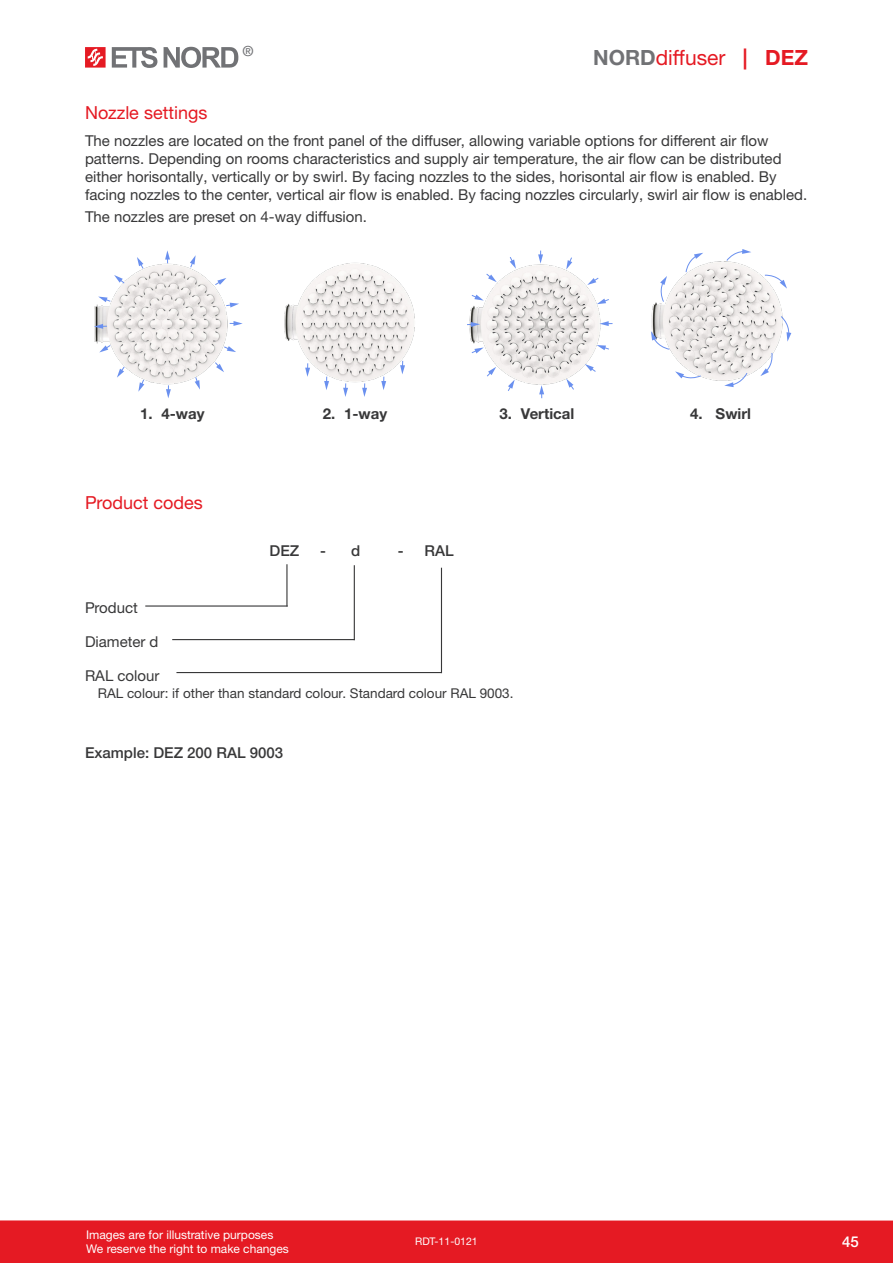
<style>
.page{position:relative;width:893px;height:1263px;background:#fff}
.page>*{position:absolute;margin:0;border:0;box-sizing:border-box;transform-origin:0 0}
.t1{font:21px "Helvetica Neue LTW1 G";color:#e51a23}
.Pealkiri{font:18px "Helvetica Neue LTW1 G";color:#e51a23}
.Tekst{font:15px/18px "Helvetica Neue LTW1 G";color:#383839}
.t2{font:700 15px "Helvetica Neue LTW1 G";color:#383839}
.Markeering_kast{font:15px "Helvetica Neue LTW1 G";color:#383839}
.Näidis{font:500 15px "Helvetica Neue LTW1 G";color:#383839}
.markeering_kiri{font:500 15px "Helvetica Neue LTW1 G";color:#383839}
.t3{font:500 15px "Helvetica Neue LTW1 G";color:#fff}
.t4{font:500 13.95px "Helvetica Neue LTW1 G";color:#717275}
.markeering_kiri-2{font:13.5px "Helvetica Neue LTW1 G";color:#383839}
.t5{font:12px/14.4px "Helvetica Neue LTW1 G";color:#fff}
.t6{font:10.5px "Helvetica Neue LTW1 G";color:#fff}
.s1{font-weight:700;color:#717275}
.s2{font-weight:700}
</style>
<div class="page">
<div style="left:0;top:1220px;width:893px;height:43px;background:#e51a23"></div>
<svg style="left:112px;top:47px;width:45px;height:21px"></svg>
<svg style="left:164px;top:47px;width:74px;height:21px"></svg>
<svg style="left:85px;top:47px;width:21px;height:21px"></svg>
<img style="left:284px;top:262px;width:131px;height:121px">
<img style="left:469px;top:264px;width:144px;height:121px">
<img style="left:651px;top:252px;width:141px;height:129px">
<img style="left:94px;top:263px;width:138px;height:122px">
<svg style="left:660px;top:276px;width:7px;height:27px"></svg>
<svg style="left:685px;top:253px;width:18px;height:20px"></svg>
<svg style="left:726px;top:249px;width:25px;height:13px"></svg>
<svg style="left:764px;top:274px;width:23px;height:15px"></svg>
<svg style="left:780px;top:315px;width:11px;height:27px"></svg>
<svg style="left:760px;top:352px;width:13px;height:24px"></svg>
<svg style="left:724px;top:372px;width:24px;height:15px"></svg>
<svg style="left:675px;top:371px;width:27px;height:7px"></svg>
<svg style="left:651px;top:331px;width:19px;height:19px"></svg>
<svg style="left:566px;top:379px;width:9px;height:11px"></svg>
<svg style="left:539px;top:385px;width:5px;height:13px"></svg>
<svg style="left:507px;top:380px;width:8px;height:11px"></svg>
<svg style="left:599px;top:321px;width:13px;height:5px"></svg>
<svg style="left:467px;top:322px;width:13px;height:5px"></svg>
<svg style="left:485px;top:273px;width:12px;height:9px"></svg>
<svg style="left:538px;top:251px;width:5px;height:13px"></svg>
<svg style="left:587px;top:277px;width:12px;height:8px"></svg>
<svg style="left:597px;top:345px;width:13px;height:5px"></svg>
<svg style="left:585px;top:364px;width:12px;height:9px"></svg>
<svg style="left:486px;top:367px;width:10px;height:10px"></svg>
<svg style="left:471px;top:347px;width:13px;height:7px"></svg>
<svg style="left:471px;top:294px;width:13px;height:7px"></svg>
<svg style="left:509px;top:257px;width:7px;height:12px"></svg>
<svg style="left:566px;top:257px;width:7px;height:12px"></svg>
<svg style="left:597px;top:298px;width:13px;height:6px"></svg>
<svg style="left:362px;top:383px;width:5px;height:14px"></svg>
<svg style="left:343px;top:383px;width:5px;height:14px"></svg>
<svg style="left:324px;top:377px;width:5px;height:13px"></svg>
<svg style="left:305px;top:363px;width:5px;height:14px"></svg>
<svg style="left:381px;top:377px;width:5px;height:13px"></svg>
<svg style="left:400px;top:361px;width:5px;height:13px"></svg>
<svg style="left:117px;top:366px;width:8px;height:12px"></svg>
<svg style="left:166px;top:385px;width:5px;height:13px"></svg>
<svg style="left:214px;top:361px;width:10px;height:11px"></svg>
<svg style="left:230px;top:321px;width:13px;height:5px"></svg>
<svg style="left:94px;top:324px;width:13px;height:5px"></svg>
<svg style="left:114px;top:275px;width:11px;height:9px"></svg>
<svg style="left:165px;top:250px;width:5px;height:13px"></svg>
<svg style="left:214px;top:278px;width:12px;height:8px"></svg>
<svg style="left:99px;top:344px;width:12px;height:8px"></svg>
<svg style="left:138px;top:379px;width:7px;height:13px"></svg>
<svg style="left:195px;top:376px;width:5px;height:14px"></svg>
<svg style="left:223px;top:346px;width:13px;height:6px"></svg>
<svg style="left:98px;top:297px;width:13px;height:5px"></svg>
<svg style="left:137px;top:257px;width:7px;height:13px"></svg>
<svg style="left:190px;top:255px;width:6px;height:13px"></svg>
<svg style="left:225px;top:303px;width:14px;height:4px"></svg>
<hr style="left:145px;top:605px;width:143px;height:2px;background:#383839">
<hr style="left:286px;top:564px;width:1px;height:42px;background:#383839">
<hr style="left:172px;top:639px;width:183px;height:1px;background:#383839">
<hr style="left:354px;top:565px;width:1px;height:75px;background:#383839">
<hr style="left:176px;top:672px;width:266px;height:1px;background:#383839">
<hr style="left:441px;top:568px;width:1px;height:105px;background:#383839">
<p class="t4" style="left:242px;top:43px;width:13px">®</p>
<p class="t1" style="left:593px;top:44px;width:216px"><span class="s1">NORD</span>diffuser <span class="s2">| DEZ</span></p>
<p class="Pealkiri" style="left:85px;top:102px;width:124px">Nozzle settings</p>
<p class="Tekst" style="left:85px;top:131px;width:724px">The nozzles are located on the front panel of the diffuser, allowing variable options for different air flow patterns. Depending on rooms characteristics and supply air temperature, the air flow can be distributed either horisontally, vertically or by swirl. By facing nozzles to the sides, horisontal air flow is enabled. By facing nozzles to the center, vertical air flow is enabled. By facing nozzles circularly, swirl air flow is enabled.</p>
<p class="Tekst" style="left:85px;top:207px;width:283px">The nozzles are preset on 4-way diffusion.</p>
<p class="t2" style="left:140px;top:404px;width:66px">1. 4-way</p>
<p class="t2" style="left:323px;top:404px;width:66px">2. 1-way</p>
<p class="t2" style="left:500px;top:404px;width:76px">3. Vertical</p>
<p class="t2" style="left:690px;top:404px;width:62px">4. Swirl</p>
<p class="Pealkiri" style="left:85px;top:492px;width:119px">Product codes</p>
<p class="markeering_kiri" style="left:270px;top:542px;width:31px">DEZ</p>
<p class="markeering_kiri" style="left:320px;top:542px;width:42px">- d</p>
<p class="markeering_kiri" style="left:398px;top:542px;width:57px">- RAL</p>
<p class="Markeering_kast" style="left:85px;top:599px;width:54px">Product</p>
<p class="Markeering_kast" style="left:85px;top:633px;width:75px">Diameter d</p>
<p class="Markeering_kast" style="left:85px;top:667px;width:76px">RAL colour</p>
<p class="markeering_kiri-2" style="left:98px;top:685px;width:417px">RAL colour: if other than standard colour. Standard colour RAL 9003.</p>
<p class="Näidis" style="left:85px;top:743px;width:200px">Example: DEZ 200 RAL 9003</p>
<p class="t5" style="left:86px;top:1227px;width:204px">Images are for illustrative purposes<br>We reserve the right to make changes</p>
<p class="t6" style="left:415px;top:1235px;width:64px">RDT-11-0121</p>
<p class="t3" style="left:842px;top:1233px;width:18px">45</p>
</div>
